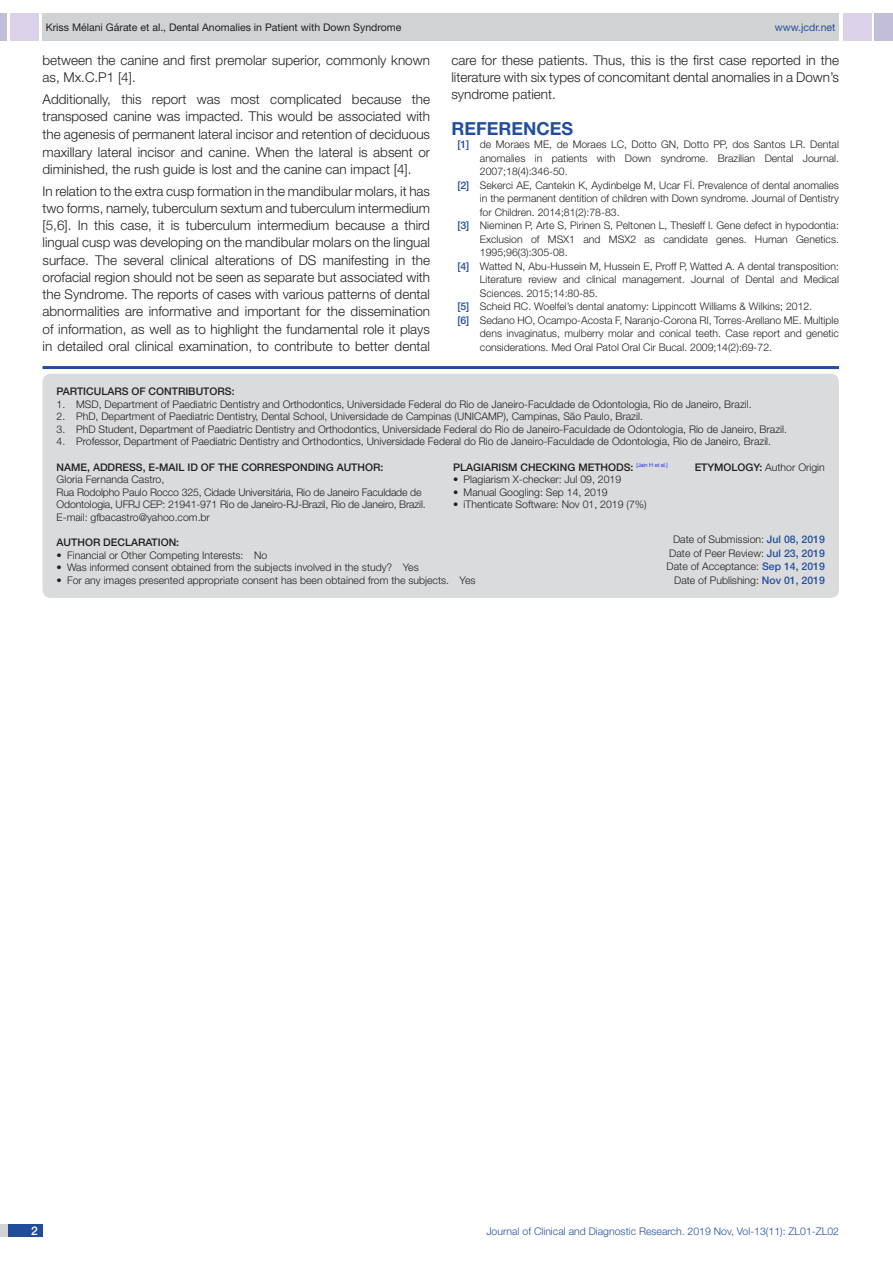
<style>
.page{position:relative;width:893px;height:1263px;background:#fff}
.page>*{position:absolute;margin:0;border:0;box-sizing:border-box;transform-origin:0 0}
.Heading{font:700 18px "Helvetica Neue";color:#244e9b}
.Body_text{font:300 13.5px/17.2px "Helvetica Neue";color:#231f20;text-align:justify}
.t1{font:500 12px "Helvetica Neue";color:#fff}
.Partic_Contri_Txt{font:300 10.5px/12.6px "Helvetica Neue";color:#231f20}
.Partic_Contri_Head{font:500 10.5px "Helvetica Neue";color:#231f20}
.tb_txt{font:300 10.5px "Helvetica Neue";color:#231f20}
.t2{font:300 10.5px "Helvetica Neue";color:#244e9b}
.t3{font:10.5px "Helvetica Neue";color:#231f20}
.Partic_Contri_Head-2{font:300 10.5px "Helvetica Neue";color:#231f20}
.t4{font:10.5px "Helvetica Neue";color:#244e9b}
.s1{font-weight:500;color:#244e9b}
.s2{font-weight:500}
</style>
<div class="page">
<div style="left:0;top:13px;width:7px;height:28px;background:#c2bed7"></div>
<div style="left:10px;top:13px;width:29px;height:28px;background:#d9d2e8"></div>
<div style="left:43px;top:13px;width:796px;height:28px;background:#d1d2d4"></div>
<div style="left:875px;top:13px;width:18px;height:28px;background:#c2bed7"></div>
<div style="left:843px;top:13px;width:29px;height:28px;background:#d9d2e8"></div>
<div style="left:0;top:1224px;width:43px;height:13px;background:#d1d2d4"></div>
<div style="left:8px;top:1224px;width:35px;height:13px;background:#214c99"></div>
<hr style="left:43px;top:366px;width:796px;height:3px;background:#244e9b">
<div style="left:43px;top:374px;width:796px;height:224px;background:#dadbdc;border-radius:9px"></div>
<p class="t3" style="left:46px;top:21px;width:357px">Kriss Mélani Gárate et al., Dental Anomalies in Patient with Down Syndrome</p>
<p class="t4" style="left:775px;top:21px;width:62px">www.jcdr.net</p>
<p class="Body_text" style="left:43px;top:51px;width:389px">between the canine and first premolar superior, commonly known as, Mx.C.P1 [4].</p>
<p class="Body_text" style="left:43px;top:90px;width:389px">Additionally, this report was most complicated because the transposed canine was impacted. This would be associated with the agenesis of permanent lateral incisor and retention of deciduous maxillary lateral incisor and canine. When the lateral is absent or diminished, the rush guide is lost and the canine can impact [4].</p>
<p class="Body_text" style="left:43px;top:182px;width:389px">In relation to the extra cusp formation in the mandibular molars, it has two forms, namely, tuberculum sextum and tuberculum intermedium [5,6]. In this case, it is tuberculum intermedium because a third lingual cusp was developing on the mandibular molars on the lingual surface. The several clinical alterations of DS manifesting in the orofacial region should not be seen as separate but associated with the Syndrome. The reports of cases with various patterns of dental abnormalities are informative and important for the dissemination of information, as well as to highlight the fundamental role it plays in detailed oral clinical examination, to contribute to better dental</p>
<p class="Partic_Contri_Head" style="left:57px;top:385px;width:13px">PARTI</p>
<p class="Partic_Contri_Head" style="left:86px;top:385px;width:23px">CULAR</p>
<p class="Partic_Contri_Head" style="left:122px;top:385px;width:42px">S OF CONTRI</p>
<p class="Partic_Contri_Head" style="left:188px;top:385px;width:24px">BUTOR</p>
<p class="Partic_Contri_Head" style="left:225px;top:385px;width:11px">S:</p>
<p class="Partic_Contri_Txt" style="left:57px;top:397px;width:696px">1. MSD, Department of Paediatric Dentistry and Orthodontics, Universidade Federal do Rio de Janeiro-Faculdade de Odontologia, Rio de Janeiro, Brazil.</p>
<p class="Partic_Contri_Txt" style="left:57px;top:410px;width:588px">2. PhD, Department of Paediatric Dentistry, Dental School, Universidade de Campinas (UNICAMP), Campinas, São Paulo, Brazil.</p>
<p class="Partic_Contri_Txt" style="left:57px;top:422px;width:732px">3. PhD Student, Department of Paediatric Dentistry and Orthodontics, Universidade Federal do Rio de Janeiro-Faculdade de Odontologia, Rio de Janeiro, Brazil.</p>
<p class="Partic_Contri_Txt" style="left:57px;top:435px;width:716px">4. Professor, Department of Paediatric Dentistry and Orthodontics, Universidade Federal do Rio de Janeiro-Faculdade de Odontologia, Rio de Janeiro, Brazil.</p>
<p class="Partic_Contri_Head" style="left:453px;top:460px;width:34px">PLAGIARI</p>
<p class="Partic_Contri_Head" style="left:501px;top:460px;width:168px">SM CHECKING METHODS: <sup>[Jain</sup> <sup>H</sup> <sup>et</sup> <sup>al.]</sup></p>
<p class="tb_txt" style="left:453px;top:473px;width:170px">• Plagiarism X-checker: Jul 09, 2019</p>
<p class="tb_txt" style="left:453px;top:485px;width:156px">• Manual Googling: Sep 14, 2019</p>
<p class="tb_txt" style="left:453px;top:498px;width:195px">• iThenticate Software: Nov 01, 2019 (7%)</p>
<p class="Body_text" style="left:451px;top:51px;width:389px">care for these patients. Thus, this is the first case reported in the literature with six types of concomitant dental anomalies in a Down’s syndrome patient.</p>
<p class="Heading" style="left:451px;top:117px;width:123px">REFERENCES</p>
<p class="Partic_Contri_Txt" style="left:457px;top:138px;width:383px"><span class="s1">[1]</span> de Moraes ME, de Moraes LC, Dotto GN, Dotto PP, dos Santos LR. Dental</p>
<p class="Partic_Contri_Txt" style="left:480px;top:152px;width:361px">anomalies in patients with Down syndrome. Brazilian Dental Journal.</p>
<p class="Partic_Contri_Txt" style="left:480px;top:165px;width:89px">2007;18(4):346-50.</p>
<p class="Partic_Contri_Txt" style="left:457px;top:179px;width:383px"><span class="s1">[2]</span> Sekerci AE, Cantekin K, Aydinbelge M, Ucar FI˙. Prevalence of dental anomalies</p>
<p class="Partic_Contri_Txt" style="left:480px;top:192px;width:361px">in the permanent dentition of children with Down syndrome. Journal of Dentistry</p>
<p class="Partic_Contri_Txt" style="left:480px;top:206px;width:141px">for Children. 2014;81(2):78-83.</p>
<p class="Partic_Contri_Txt" style="left:457px;top:219px;width:383px"><span class="s1">[3]</span> Nieminen P, Arte S, Pirinen S, Peltonen L, Thesleff I. Gene defect in hypodontia:</p>
<p class="Partic_Contri_Txt" style="left:480px;top:233px;width:361px">Exclusion of MSX1 and MSX2 as candidate genes. Human Genetics.</p>
<p class="Partic_Contri_Txt" style="left:480px;top:246px;width:89px">1995;96(3):305-08.</p>
<p class="Partic_Contri_Txt" style="left:457px;top:260px;width:383px"><span class="s1">[4]</span> Watted N, Abu-Hussein M, Hussein E, Proff P, Watted A. A dental transposition:</p>
<p class="Partic_Contri_Txt" style="left:480px;top:273px;width:361px">Literature review and clinical management. Journal of Dental and Medical</p>
<p class="Partic_Contri_Txt" style="left:480px;top:287px;width:119px">Sciences. 2015;14:80-85.</p>
<p class="Partic_Contri_Txt" style="left:457px;top:300px;width:357px"><span class="s1">[5]</span> Scheid RC. Woelfel’s dental anatomy: Lippincott Williams &amp; Wilkins; 2012.</p>
<p class="Partic_Contri_Txt" style="left:457px;top:314px;width:383px"><span class="s1">[6]</span> Sedano HO, Ocampo-Acosta F, Naranjo-Corona RI, Torres-Arellano ME. Multiple</p>
<p class="Partic_Contri_Txt" style="left:480px;top:327px;width:361px">dens invaginatus, mulberry molar and conical teeth. Case report and genetic</p>
<p class="Partic_Contri_Txt" style="left:480px;top:341px;width:294px">considerations. Med Oral Patol Oral Cir Bucal. 2009;14(2):69-72.</p>
<p class="Partic_Contri_Head" style="left:57px;top:460px;width:119px">NAME, ADDRESS, E-MAIL</p>
<p class="Partic_Contri_Head" style="left:188px;top:460px;width:70px">ID OF THE CORRE</p>
<p class="Partic_Contri_Head" style="left:278px;top:460px;width:107px">SPON DING AUTHOR:</p>
<p class="Partic_Contri_Head-2" style="left:695px;top:461px;width:132px"><span class="s2">ETYMOLOGY:</span> Author Origin</p>
<p class="Partic_Contri_Txt" style="left:57px;top:473px;width:109px">Gloria Fernanda Castro,</p>
<p class="Partic_Contri_Txt" style="left:57px;top:485px;width:371px">Rua Rodolpho Paulo Rocco 325, Cidade Universitária, Rio de Janeiro Faculdade de<br>Odontologia, UFRJ CEP: 21941-971 Rio de Janeiro-RJ-Brazil, Rio de Janeiro, Brazil.</p>
<p class="Partic_Contri_Txt" style="left:57px;top:511px;width:155px">E-mail: gfbacastro@yahoo.com.br</p>
<p class="Partic_Contri_Txt" style="left:673px;top:533px;width:153px">Date of Submission: <span class="s1">JUL 08, 2019</span></p>
<p class="Partic_Contri_Txt" style="left:669px;top:546px;width:157px">Date of Peer Review: <span class="s1">JUL 23, 2019</span></p>
<p class="Partic_Contri_Txt" style="left:667px;top:560px;width:160px">Date of Acceptance: <span class="s1">SEP 14, 2019</span></p>
<p class="Partic_Contri_Txt" style="left:674px;top:573px;width:152px">Date of Publishing: <span class="s1">NOV 01, 2019</span></p>
<p class="Partic_Contri_Head" style="left:57px;top:536px;width:124px">AUTHOR DEC LARATION:</p>
<p class="Partic_Contri_Txt" style="left:57px;top:548px;width:212px">• Financial or Other Competing Interests: No</p>
<p class="Partic_Contri_Txt" style="left:57px;top:561px;width:364px">• Was informed consent obtained from the subjects involved in the study? Yes</p>
<p class="Partic_Contri_Txt" style="left:57px;top:573px;width:420px">• For any images presented appropriate consent has been obtained from the subjects. Yes</p>
<p class="t1" style="left:31px;top:1223px;width:8px">2</p>
<p class="t2" style="left:486px;top:1225px;width:354px">Journal of Clinical and Diagnostic Research. 2019 Nov, Vol-13(11): ZL01-ZL02</p>
</div>
